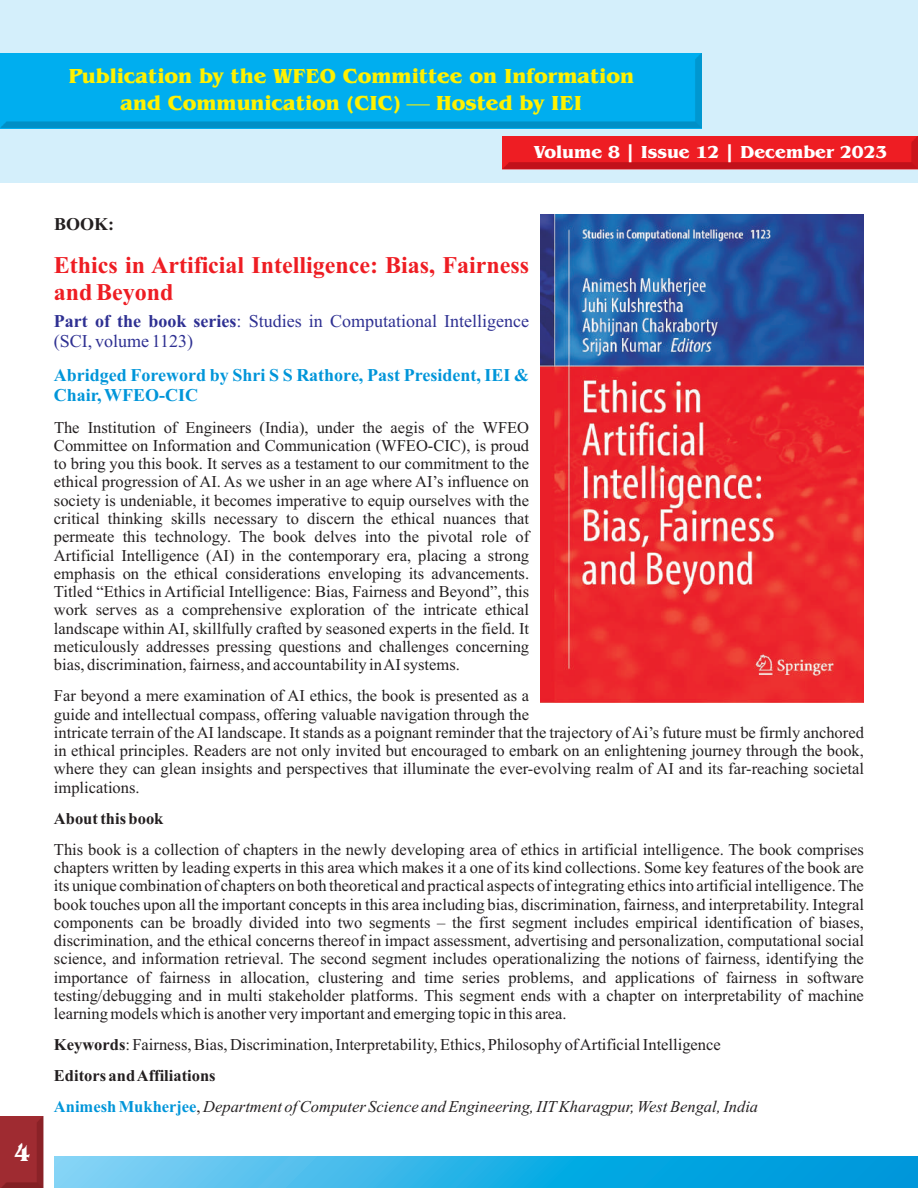
<style>
.page{position:relative;width:918px;height:1188px;background:#fff}
.page>*{position:absolute;margin:0;border:0;box-sizing:border-box;transform-origin:0 0}
.t1{font:700 24px/26.5px "Times New Roman";color:#ee1d23}
.t2{font:700 24px "Benguiat IT Cby BT";color:#fff}
.t3{font:700 21px/26.4px "Benguiat IT Cby BT";color:#fff101}
.t4{font:700 21px "Arial Narrow";color:#fff}
.t5{font:18px/20px "Times New Roman";color:#2e3092}
.t6{font:700 18px/20px "Times New Roman";color:#0095d9}
.t7{font:700 18px "Benguiat IT Cby BT";color:#fff}
.t8{font:700 18px "Times New Roman";color:#231f20}
.t9{font:16.5px/18.3px "Times New Roman";color:#231f20;text-align:justify}
.t10{font:700 16.5px "Times New Roman";color:#231f20}
.s1{font-weight:700}
.s2{font-weight:700;color:#0095d9}
.s3{font-style:italic}
</style>
<div class="page">
<img style="left:0;top:1117px;width:43px;height:71px">
<svg style="left:54px;top:1156px;width:864px;height:32px;background:#2db2e7"></svg>
<div style="left:0;top:0;width:918px;height:183px;background:#d4effb"></div>
<img style="left:0;top:53px;width:702px;height:76px">
<img style="left:502px;top:137px;width:416px;height:32px">
<img style="left:540px;top:214px;width:324px;height:488px">
<svg style="left:407px;top:104px;width:23px;height:1px"></svg>
<h1 class="t2" style="left:14px;top:1142px;width:17px">4</h1>
<p class="t3" style="left:121px;top:64px;width:515px;text-indent:-52px">Publication by the WFEO Committee on Information and Communication (CIC)</p>
<p class="t3" style="left:436px;top:91px;width:148px">Hosted by IEI</p>
<p class="t7" style="left:534px;top:144px;width:355px">Volume 8 | Issue 12 | December 2023</p>
<p class="t4" style="left:561px;top:143px;width:300px">Volume 8 | Issue 2 | February 2023</p>
<p class="t8" style="left:54px;top:218px;width:62px">BOOK:</p>
<h1 class="t1" style="left:54px;top:254px;width:477px">Ethics in Artificial Intelligence: Bias, Fairness and Beyond</h1>
<p class="t5" style="left:54px;top:313px;width:477px"><span class="s1">Part of the book series</span>: Studies in Computational Intelligence (SCI, volume 1123)</p>
<p class="t6" style="left:54px;top:367px;width:477px">Abridged Foreword by Shri S S Rathore, Past President, IEI &amp;<br>Chair, WFEO-CIC</p>
<p class="t9" style="left:54px;top:420px;width:477px">The Institution of Engineers (India), under the aegis of the WFEO Committee on Information and Communication (WFEO-CIC), is proud to bring you this book. It serves as a testament to our commitment to the ethical progression of AI. As we usher in an age where AI’s influence on society is undeniable, it becomes imperative to equip ourselves with the critical thinking skills necessary to discern the ethical nuances that permeate this technology. The book delves into the pivotal role of Artificial Intelligence (AI) in the contemporary era, placing a strong emphasis on the ethical considerations enveloping its advancements.<br>Titled “Ethics in Artificial Intelligence: Bias, Fairness and Beyond”, this work serves as a comprehensive exploration of the intricate ethical landscape within AI, skillfully crafted by seasoned experts in the field. It meticulously addresses pressing questions and challenges concerning bias, discrimination, fairness, and accountability in AI systems.</p>
<p class="t9" style="left:54px;top:688px;width:812px;text-align:left">Far beyond a mere examination of AI ethics, the book is presented as a<br>guide and intellectual compass, offering valuable navigation through the<br>intricate terrain of the AI landscape. It stands as a poignant reminder that the trajectory of Ai’s future must be firmly anchored in ethical principles. Readers are not only invited but encouraged to embark on an enlightening journey through the book, where they can glean insights and perspectives that illuminate the ever-evolving realm of AI and its far-reaching societal implications.</p>
<p class="t10" style="left:54px;top:813px;width:111px">About this book</p>
<p class="t9" style="left:54px;top:842px;width:812px">This book is a collection of chapters in the newly developing area of ethics in artificial intelligence. The book comprises chapters written by leading experts in this area which makes it a one of its kind collections. Some key features of the book are its unique combination of chapters on both theoretical and practical aspects of integrating ethics into artificial intelligence. The book touches upon all the important concepts in this area including bias, discrimination, fairness, and interpretability. Integral components can be broadly divided into two segments – the first segment includes empirical identification of biases, discrimination, and the ethical concerns thereof in impact assessment, advertising and personalization, computational social science, and information retrieval. The second segment includes operationalizing the notions of fairness, identifying the importance of fairness in allocation, clustering and time series problems, and applications of fairness in software testing/debugging and in multi stakeholder platforms. This segment ends with a chapter on interpretability of machine learning models which is another very important and emerging topic in this area.</p>
<p class="t9" style="left:54px;top:1031px;width:706px;line-height:31px;text-align:left"><span class="s1">Keywords</span>: Fairness, Bias, Discrimination, Interpretability, Ethics, Philosophy of Artificial Intelligence<br><span class="s1">Editors and Affiliations<br></span><span class="s2">Animesh Mukherjee</span>, <span class="s3">Department of Computer Science and Engineering, IITKharagpur, West Bengal, India</span></p>
</div>
